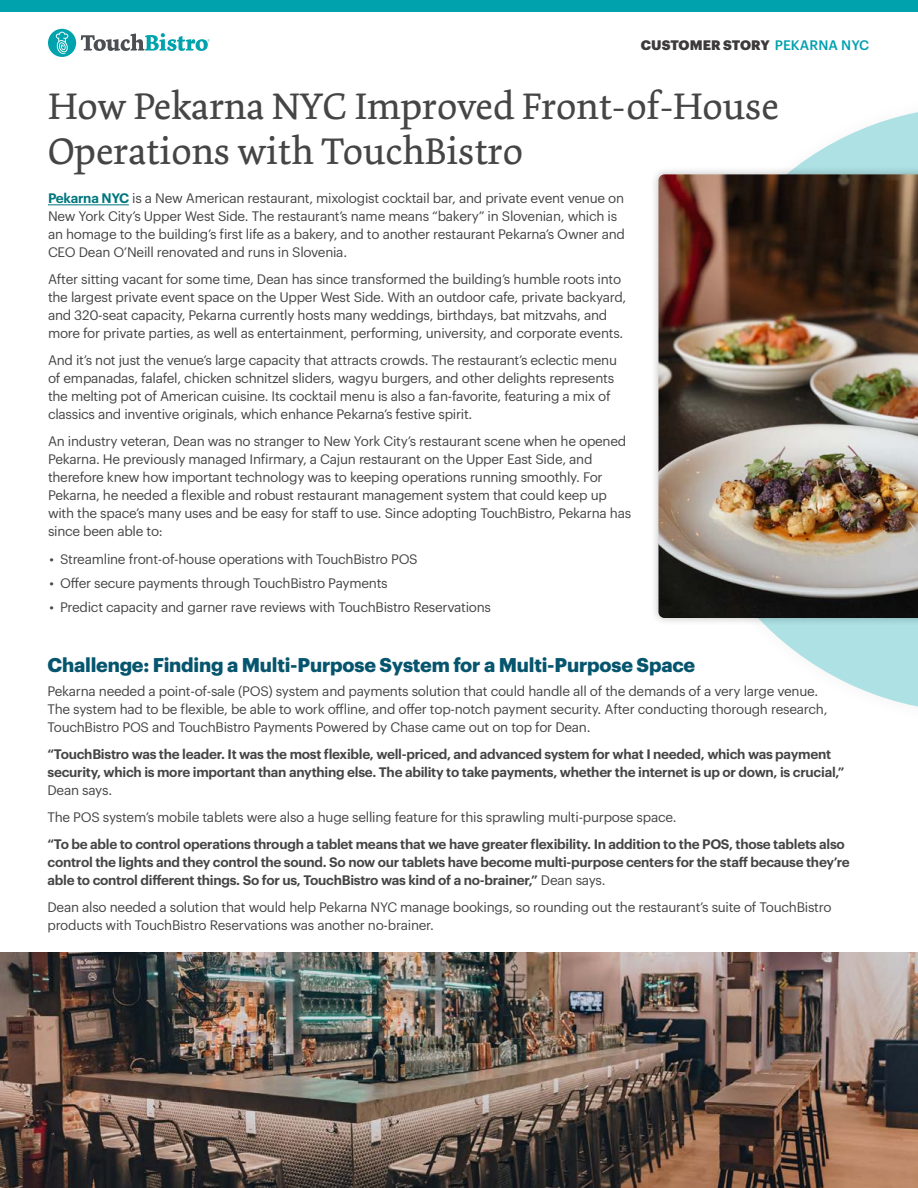
<style>
.page{position:relative;width:918px;height:1188px;background:#fff}
.page>*{position:absolute;margin:0;border:0;box-sizing:border-box;transform-origin:0 0}
.t1{font:39px/45px "Dolly Pro";color:#454545}
.t2{font:700 19.5px "Graphik";letter-spacing:-.01em;color:#06556e}
.t3{font:13.5px/18px "Graphik";letter-spacing:-.02em;color:#454545}
.t4{font:600 13.5px/18px "Graphik";letter-spacing:-.02em;color:#454545}
.t5{font:900 13.5px "Graphik";color:#3c3a3b}
.s1{font-weight:500;color:#00a0af}
.s2{font-weight:600;color:#00777e}
.s3{font-weight:400}
</style>
<div class="page">
<div style="left:0;top:0;width:918px;height:12px;background:#00a3ad"></div>
<hr style="left:48px;top:205px;width:81px;height:1px;background:#00777e">
<img style="left:0;top:952px;width:918px;height:236px">
<svg style="left:766px;top:112px;width:152px;height:595px;fill:#ade1e4"></svg>
<svg style="left:81px;top:33px;width:129px;height:18px"></svg>
<div style="left:48px;top:29px;width:28px;height:28px;background:#00a3ad;border-radius:50%"></div>
<svg style="left:56px;top:32px;width:12px;height:22px"></svg>
<div style="left:650px;top:166px;width:268px;height:460px;background:#000;opacity:.25"></div>
<img style="left:658px;top:174px;width:260px;height:444px">
<p class="t5" style="left:641px;top:34px;width:230px">CUSTOMER STORY <span class="s1">PEKARNA NYC</span></p>
<h1 class="t1" style="left:48px;top:84px;width:732px">How Pekarna NYC Improved Front-of-House<br>Operations with TouchBistro</h1>
<p class="t3" style="left:48px;top:188px;width:579px"><span class="s2">Pekarna NYC</span> is a New American restaurant, mixologist cocktail bar, and private event venue on New York City’s Upper West Side. The restaurant’s name means “bakery” in Slovenian, which is an homage to the building’s first life as a bakery, and to another restaurant Pekarna’s Owner and CEO Dean O’Neill renovated and runs in Slovenia.</p>
<p class="t3" style="left:48px;top:269px;width:580px">After sitting vacant for some time, Dean has since transformed the building’s humble roots into the largest private event space on the Upper West Side. With an outdoor cafe, private backyard, and 320-seat capacity, Pekarna currently hosts many weddings, birthdays, bat mitzvahs, and more for private parties, as well as entertainment, performing, university, and corporate events.</p>
<p class="t3" style="left:48px;top:350px;width:571px">And it’s not just the venue’s large capacity that attracts crowds. The restaurant’s eclectic menu of empanadas, falafel, chicken schnitzel sliders, wagyu burgers, and other delights represents the melting pot of American cuisine. Its cocktail menu is also a fan-favorite, featuring a mix of classics and inventive originals, which enhance Pekarna’s festive spirit.</p>
<p class="t3" style="left:48px;top:431px;width:585px">An industry veteran, Dean was no stranger to New York City’s restaurant scene when he opened Pekarna. He previously managed Infirmary, a Cajun restaurant on the Upper East Side, and therefore knew how important technology was to keeping operations running smoothly. For Pekarna, he needed a flexible and robust restaurant management system that could keep up with the space’s many uses and be easy for staff to use. Since adopting TouchBistro, Pekarna has since been able to:</p>
<p class="t3" style="left:49px;top:549px;width:370px">• Streamline front-of-house operations with TouchBistro POS</p>
<p class="t3" style="left:49px;top:573px;width:340px">• Offer secure payments through TouchBistro Payments</p>
<p class="t3" style="left:49px;top:597px;width:443px">• Predict capacity and garner rave reviews with TouchBistro Reservations</p>
<h2 class="t2" style="left:48px;top:649px;width:649px">Challenge: Finding a Multi-Purpose System for a Multi-Purpose Space</h2>
<p class="t3" style="left:48px;top:681px;width:781px">Pekarna needed a point-of-sale (POS) system and payments solution that could handle all of the demands of a very large venue.<br>The system had to be flexible, be able to work offline, and offer top-notch payment security. After conducting thorough research,<br>TouchBistro POS and TouchBistro Payments Powered by Chase came out on top for Dean.</p>
<p class="t4" style="left:48px;top:744px;width:799px">“TouchBistro was the leader. It was the most flexible, well-priced, and advanced system for what I needed, which was payment security, which is more important than anything else. The ability to take payments, whether the internet is up or down, is crucial,”</p>
<p class="t3" style="left:48px;top:776px;width:631px;line-height:27px">Dean says.<br>The POS system’s mobile tablets were also a huge selling feature for this sprawling multi-purpose space.</p>
<p class="t4" style="left:48px;top:834px;width:804px">“To be able to control operations through a tablet means that we have greater flexibility. In addition to the POS, those tablets also control the lights and they control the sound. So now our tablets have become multi-purpose centers for the staff because they’re able to control different things. So for us, TouchBistro was kind of a no-brainer,” <span class="s3">Dean says.</span></p>
<p class="t3" style="left:48px;top:897px;width:786px">Dean also needed a solution that would help Pekarna NYC manage bookings, so rounding out the restaurant’s suite of TouchBistro products with TouchBistro Reservations was another no-brainer.</p>
</div>
